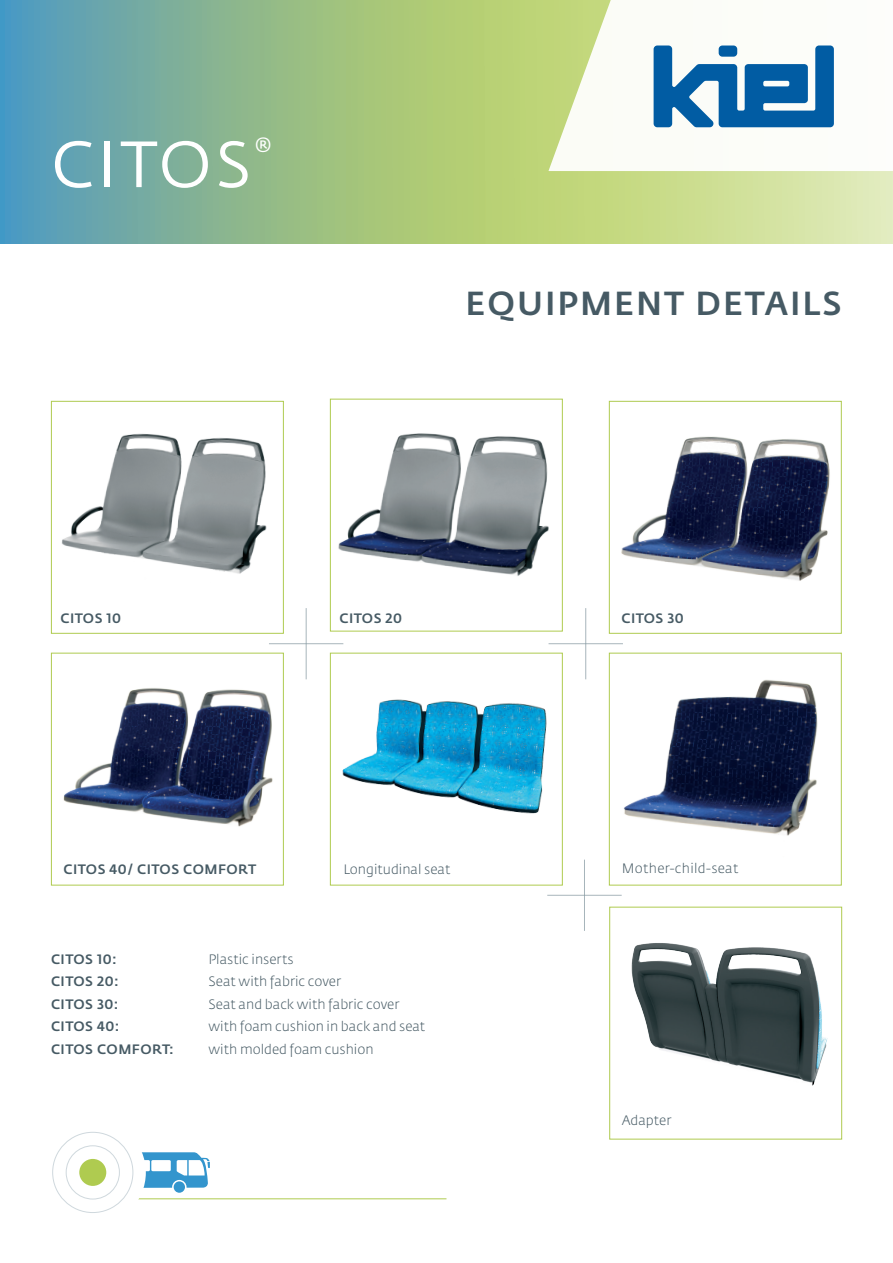
<style>
.page{position:relative;width:893px;height:1263px;background:#fff}
.page>*{position:absolute;margin:0;border:0;box-sizing:border-box;transform-origin:0 0}
.t1{font:64.5px "Fedra Sans Pro";letter-spacing:.06em;color:#fff}
.t2{font:500 33px "Fedra Sans Pro";letter-spacing:.06em;color:#465a64}
.t3{font:20.4px "Fedra Sans Pro";color:#fff}
.t4{font:300 13.5px "Fedra Sans Pro";color:#465a64}
.t5{font:500 13.5px "Fedra Sans Pro";letter-spacing:.035em;color:#465a64}
.t6{font:300 13.5px "Fedra Sans Pro";letter-spacing:.025em;color:#465a64}
</style>
<div class="page">
<img style="left:623px;top:679px;width:195px;height:157px">
<div style="left:609px;top:653px;width:233px;height:232px;border:1px solid #afcb50"></div>
<img style="left:631px;top:943px;width:197px;height:143px">
<div style="left:609px;top:907px;width:233px;height:232px;border:1px solid #afcb50"></div>
<hr style="left:306px;top:608px;width:1px;height:71px;background:#83969f">
<hr style="left:269px;top:643px;width:74px;height:1px;background:#83969f">
<hr style="left:585px;top:608px;width:1px;height:71px;background:#83969f">
<hr style="left:549px;top:643px;width:74px;height:1px;background:#83969f">
<hr style="left:584px;top:860px;width:1px;height:71px;background:#83969f">
<hr style="left:547px;top:895px;width:75px;height:1px;background:#83969f">
<img style="left:342px;top:699px;width:205px;height:115px">
<div style="left:330px;top:653px;width:233px;height:232px;border:1px solid #afcb50"></div>
<img style="left:61px;top:433px;width:206px;height:141px">
<div style="left:51px;top:401px;width:233px;height:233px;border:1px solid #afcb50"></div>
<img style="left:338px;top:433px;width:211px;height:143px">
<div style="left:330px;top:399px;width:233px;height:232px;border:1px solid #afcb50"></div>
<img style="left:621px;top:436px;width:209px;height:145px">
<div style="left:609px;top:401px;width:233px;height:233px;border:1px solid #afcb50"></div>
<img style="left:63px;top:688px;width:210px;height:139px">
<div style="left:51px;top:653px;width:233px;height:232px;border:1px solid #afcb50"></div>
<svg style="left:0;top:0;width:893px;height:244px;background:#99bf90"></svg>
<svg style="left:548px;top:0;width:345px;height:171px"></svg>
<svg style="left:654px;top:45px;width:180px;height:82px"></svg>
<hr style="left:127px;top:1198px;width:319px;height:1px;background:#afcb50">
<svg style="left:142px;top:1152px;width:68px;height:41px"></svg>
<div style="left:40px;top:1119px;width:106px;height:106px;background:#fff;border-radius:50%"></div>
<div style="left:52px;top:1132px;width:81px;height:81px;border:1px solid #cfd8dd;border-radius:50%"></div>
<div style="left:66px;top:1145px;width:54px;height:54px;border:1px solid #cfd8dd;border-radius:50%"></div>
<div style="left:79px;top:1159px;width:27px;height:27px;background:#afcb50;border-radius:50%"></div>
<h1 class="t1" style="left:51px;top:124px;width:201px">CITOS</h1>
<h3 class="t3" style="left:255px;top:135px;width:18px">®</h3>
<h2 class="t2" style="left:466px;top:283px;width:378px">EQUIPMENT DETAILS</h2>
<p class="t5" style="left:61px;top:610px;width:62px">CITOS 10</p>
<p class="t5" style="left:339px;top:610px;width:64px">CITOS 20</p>
<p class="t5" style="left:621px;top:610px;width:64px">CITOS 30</p>
<p class="t5" style="left:64px;top:861px;width:194px">CITOS 40/ CITOS COMFORT</p>
<p class="t4" style="left:343px;top:861px;width:109px">Longitudinal seat</p>
<p class="t5" style="left:51px;top:951px;width:67px">CITOS 10:</p>
<p class="t4" style="left:209px;top:951px;width:87px">Plastic inserts</p>
<p class="t5" style="left:51px;top:973px;width:69px">CITOS 20:</p>
<p class="t4" style="left:209px;top:973px;width:134px">Seat with fabric cover</p>
<p class="t5" style="left:51px;top:996px;width:69px">CITOS 30:</p>
<p class="t4" style="left:209px;top:996px;width:192px">Seat and back with fabric cover</p>
<p class="t5" style="left:51px;top:1018px;width:70px">CITOS 40:</p>
<p class="t4" style="left:209px;top:1018px;width:218px">with foam cushion in back and seat</p>
<p class="t5" style="left:51px;top:1041px;width:124px">CITOS COMFORT:</p>
<p class="t4" style="left:209px;top:1041px;width:167px">with molded foam cushion</p>
<p class="t6" style="left:622px;top:859px;width:118px">Mother-child-seat</p>
<p class="t4" style="left:622px;top:1112px;width:51px">Adapter</p>
</div>
